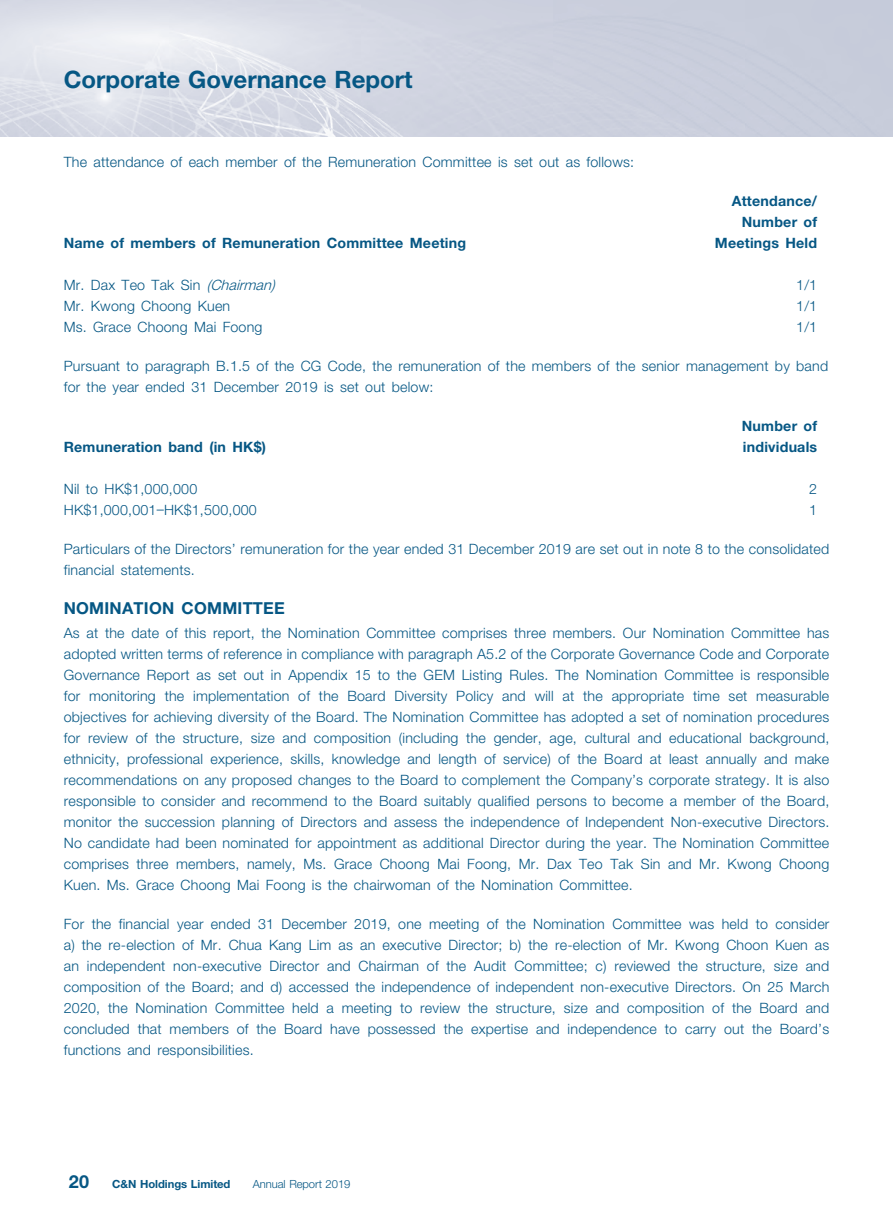
<style>
.page{position:relative;width:893px;height:1212px;background:#fff}
.page>*{position:absolute;margin:0;border:0;box-sizing:border-box;transform-origin:0 0}
.t1{font:700 24px "Helvetica Neue LT Std";color:#065784}
.t2{font:700 18px "Helvetica Neue LT Std";color:#065784}
._03_H1{font:700 16.5px "Helvetica Neue LT Std";letter-spacing:.015em;color:#065784}
._11_P0{font:300 14.25px/21px "Helvetica Neue LT Std";letter-spacing:.015em;color:#065784}
._11_P0-2{font:700 14.25px/21px "Helvetica Neue LT Std";letter-spacing:.015em;color:#065784;text-align:right}
.t3{font:700 11.25px "Helvetica Neue LT Std";letter-spacing:-.005em;color:#065784}
.t4{font:300 11.25px "Helvetica Neue LT Std";letter-spacing:-.005em;color:#065784}
.s1{font-style:italic}
</style>
<div class="page">
<img style="left:0;top:0;width:893px;height:136px">
<h1 class="t1" style="left:64px;top:64px;width:350px">Corporate Governance Report</h1>
<p class="_11_P0" style="left:64px;top:151px;width:572px">The attendance of each member of the Remuneration Committee is set out as follows:</p>
<p class="_11_P0-2" style="left:64px;top:232px;width:404px">Name of members of Remuneration Committee Meeting</p>
<p class="_11_P0-2" style="left:715px;top:190px;width:104px">Attendance/<br>Number of<br>Meetings Held</p>
<p class="_11_P0" style="left:64px;top:274px;width:213px">Mr. Dax Teo Tak Sin <span class="s1">(Chairman)</span></p>
<p class="_11_P0" style="left:796px;top:274px;width:22px">1/1</p>
<p class="_11_P0" style="left:64px;top:295px;width:168px">Mr. Kwong Choong Kuen</p>
<p class="_11_P0" style="left:796px;top:295px;width:22px">1/1</p>
<p class="_11_P0" style="left:64px;top:316px;width:200px">Ms. Grace Choong Mai Foong</p>
<p class="_11_P0" style="left:796px;top:316px;width:22px">1/1</p>
<p class="_11_P0" style="left:64px;top:355px;width:766px">Pursuant to paragraph B.1.5 of the CG Code, the remuneration of the members of the senior management by band for the year ended 31 December 2019 is set out below:</p>
<p class="_11_P0-2" style="left:64px;top:436px;width:204px">Remuneration band (in HK$)</p>
<p class="_11_P0-2" style="left:742px;top:415px;width:77px;text-align:left">Number of individuals</p>
<p class="_11_P0" style="left:64px;top:478px;width:135px">Nil to HK$1,000,000</p>
<p class="_11_P0" style="left:809px;top:478px;width:9px">2</p>
<p class="_11_P0" style="left:64px;top:499px;width:195px">HK$1,000,001–HK$1,500,000</p>
<p class="_11_P0" style="left:809px;top:499px;width:9px">1</p>
<p class="_11_P0" style="left:64px;top:538px;width:767px">Particulars of the Directors’ remuneration for the year ended 31 December 2019 are set out in note 8 to the consolidated financial statements.</p>
<p class="_03_H1" style="left:64px;top:598px;width:223px">NOMINATION COMMITTEE</p>
<p class="_11_P0" style="left:64px;top:622px;width:767px;text-align:justify">As at the date of this report, the Nomination Committee comprises three members. Our Nomination Committee has adopted written terms of reference in compliance with paragraph A5.2 of the Corporate Governance Code and Corporate Governance Report as set out in Appendix 15 to the GEM Listing Rules. The Nomination Committee is responsible for monitoring the implementation of the Board Diversity Policy and will at the appropriate time set measurable objectives for achieving diversity of the Board. The Nomination Committee has adopted a set of nomination procedures for review of the structure, size and composition (including the gender, age, cultural and educational background, ethnicity, professional experience, skills, knowledge and length of service) of the Board at least annually and make recommendations on any proposed changes to the Board to complement the Company’s corporate strategy. It is also responsible to consider and recommend to the Board suitably qualified persons to become a member of the Board, monitor the succession planning of Directors and assess the independence of Independent Non-executive Directors.<br>No candidate had been nominated for appointment as additional Director during the year. The Nomination Committee comprises three members, namely, Ms. Grace Choong Mai Foong, Mr. Dax Teo Tak Sin and Mr. Kwong Choong Kuen. Ms. Grace Choong Mai Foong is the chairwoman of the Nomination Committee.</p>
<p class="_11_P0" style="left:64px;top:913px;width:767px;text-align:justify">For the financial year ended 31 December 2019, one meeting of the Nomination Committee was held to consider a) the re-election of Mr. Chua Kang Lim as an executive Director; b) the re-election of Mr. Kwong Choon Kuen as an independent non-executive Director and Chairman of the Audit Committee; c) reviewed the structure, size and composition of the Board; and d) accessed the independence of independent non-executive Directors. On 25 March 2020, the Nomination Committee held a meeting to review the structure, size and composition of the Board and concluded that members of the Board have possessed the expertise and independence to carry out the Board’s functions and responsibilities.</p>
<p class="t2" style="left:69px;top:1170px;width:22px">20</p>
<p class="t3" style="left:112px;top:1177px;width:120px">C&amp;N Holdings Limited</p>
<p class="t4" style="left:253px;top:1177px;width:99px">Annual Report 2019</p>
</div>
